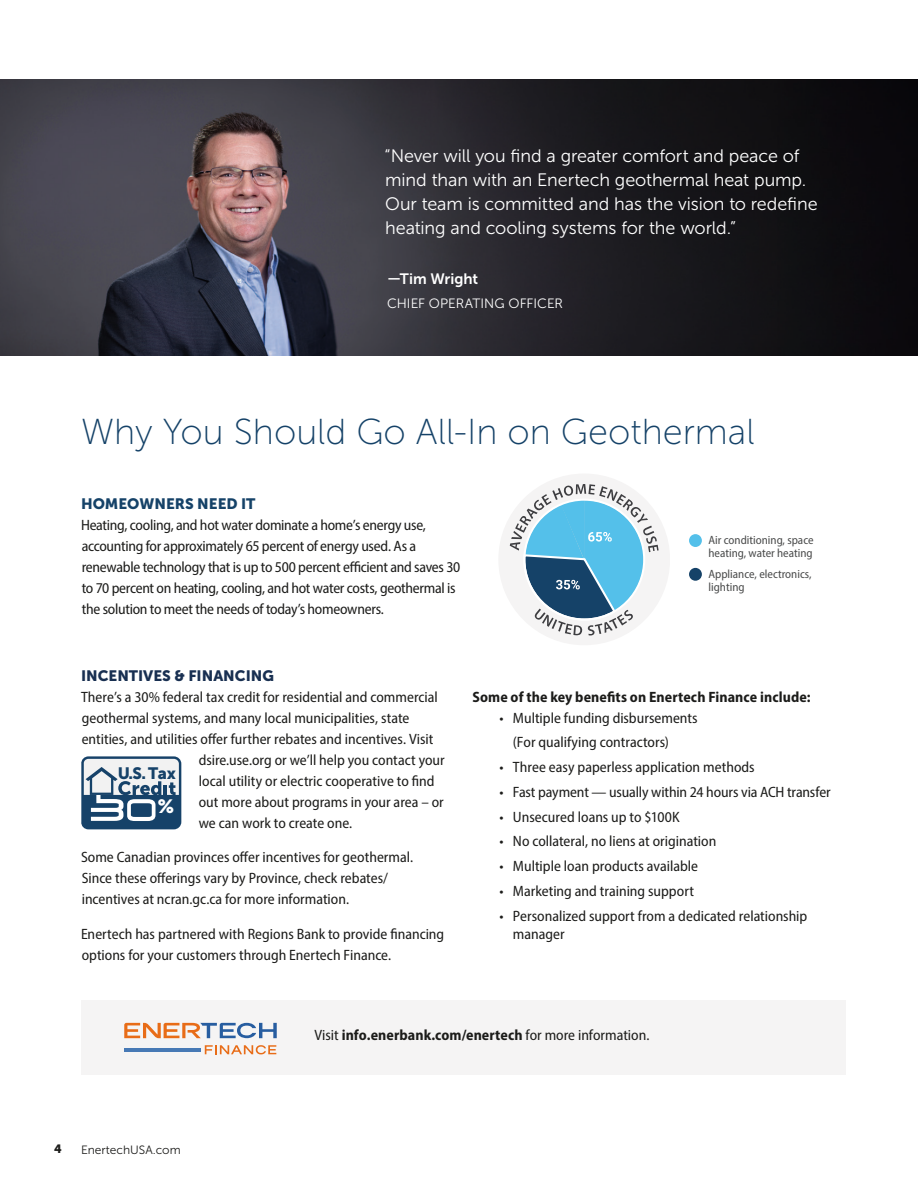
<style>
.page{position:relative;width:918px;height:1188px;background:#fff}
.page>*{position:absolute;margin:0;border:0;box-sizing:border-box;transform-origin:0 0}
.t1{font:36px "Museo Sans 100";color:#154268}
.t2{font:19.2px "Museo Sans 900";color:#fff}
.t3{font:18px/24px "Museo Sans 300";letter-spacing:-.005em;color:#fff}
.t4{font:16.35px "Museo Sans 900";color:#164269}
.t5{font:semi-condensed 15px/21px "Myriad Pro";color:#1c1c1a}
.t6{font:semi-condensed 15px/21px "Myriad Pro";letter-spacing:-.02em;color:#1c1c1a}
.t7{font:700 semi-condensed 15px "Myriad Pro";letter-spacing:.005em;color:#1c1c1a}
.t8{font:15px "Museo Sans 900";color:#182f51}
.t9{font:15px "Museo Sans 900";color:#154268}
.t10{font:15px "Museo Sans 700";color:#fff}
.t11{font:13.5px "Museo Sans 300";letter-spacing:.005em;color:#fff}
.t12{font:semi-condensed 12px/13.5px "Myriad Pro";color:#4a4b4b}
.t13{font:12px "Museo Sans 300";color:#1c1c1a}
.t14{font:12px "Museo Sans 900";color:#1c1c1a}
.s1{font-weight:400}
</style>
<div class="page">
<img style="left:0;top:80px;width:918px;height:275px">
<div style="left:498px;top:474px;width:172px;height:171px;background:#f5f4f4;border-radius:50%"></div>
<svg style="left:510px;top:484px;width:149px;height:152px"></svg>
<div style="left:689px;top:534px;width:13px;height:13px;background:#54c0ea;border-radius:50%"></div>
<div style="left:689px;top:568px;width:13px;height:13px;background:#154268;border-radius:50%"></div>
<div style="left:78px;top:754px;width:106px;height:77px;border:8px solid #fff;border-radius:6px"></div>
<div style="left:82px;top:758px;width:98px;height:70px;background:#f2f2f2;border-radius:6px"></div>
<div style="left:81px;top:756px;width:100px;height:73px;border:2px solid #164269;border-radius:6px"></div>
<svg style="left:83px;top:767px;width:97px;height:61px"></svg>
<div style="left:81px;top:1000px;width:765px;height:74px;background:#f5f4f4"></div>
<svg style="left:205px;top:1045px;width:71px;height:9px"></svg>
<hr style="left:124px;top:1048px;width:77px;height:3px;background:#4779b5">
<svg style="left:124px;top:1023px;width:153px;height:15px"></svg>
<p class="t3" style="left:384px;top:143px;width:435px">“Never will you find a greater comfort and peace of mind than with an Enertech geothermal heat pump.<br>Our team is committed and has the vision to redefine heating and cooling systems for the world.”</p>
<p class="t10" style="left:387px;top:271px;width:93px">—Tim Wright</p>
<p class="t11" style="left:387px;top:296px;width:178px">CHIEF OPERATING OFFICER</p>
<h1 class="t1" style="left:81px;top:413px;width:675px">Why You Should Go All-In on Geothermal</h1>
<p class="t9" style="left:81px;top:495px;width:176px">HOMEOWNERS NEED IT</p>
<p class="t6" style="left:81px;top:514px;width:381px">Heating, cooling, and hot water dominate a home’s energy use, accounting for approximately 65 percent of energy used. As a renewable technology that is up to 500 percent efficient and saves 30 to 70 percent on heating, cooling, and hot water costs, geothermal is the solution to meet the needs of today’s homeowners.</p>
<p class="t12" style="left:709px;top:533px;width:107px">Air conditioning, space heating, water heating</p>
<p class="t12" style="left:709px;top:567px;width:104px">Appliance, electronics, lighting</p>
<p class="t8" style="left:81px;top:667px;width:194px">INCENTIVES &amp; FINANCING</p>
<p class="t5" style="left:81px;top:686px;width:358px">There’s a 30% federal tax credit for residential and commercial</p>
<p class="t5" style="left:82px;top:707px;width:329px">geothermal systems, and many local municipalities, state</p>
<p class="t5" style="left:82px;top:728px;width:353px">entities, and utilities offer further rebates and incentives. Visit</p>
<p class="t5" style="left:199px;top:749px;width:247px">dsire.use.org or we’ll help you contact your</p>
<p class="t5" style="left:199px;top:770px;width:237px">local utility or electric cooperative to find</p>
<p class="t5" style="left:199px;top:791px;width:247px">out more about programs in your area – or</p>
<p class="t5" style="left:199px;top:812px;width:155px">we can work to create one.</p>
<p class="t5" style="left:81px;top:846px;width:334px">Some Canadian provinces offer incentives for geothermal.<br>Since these offerings vary by Province, check rebates/ incentives at ncran.gc.ca for more information.</p>
<p class="t5" style="left:81px;top:923px;width:365px">Enertech has partnered with Regions Bank to provide financing options for your customers through Enertech Finance.</p>
<p class="t4" style="left:118px;top:764px;width:60px">U.S. Tax</p>
<p class="t2" style="left:158px;top:795px;width:18px">%</p>
<p class="t7" style="left:472px;top:687px;width:340px">Some of the key benefits on Enertech Finance include:</p>
<p class="t5" style="left:513px;top:705px;width:186px;line-height:24.8px;text-indent:-14px">• Multiple funding disbursements (For qualifying contractors)</p>
<p class="t5" style="left:499px;top:756px;width:257px">• Three easy paperless application methods</p>
<p class="t5" style="left:499px;top:781px;width:333px">• Fast payment — usually within 24 hours via ACH transfer</p>
<p class="t5" style="left:499px;top:806px;width:182px">• Unsecured loans up to $100K</p>
<p class="t5" style="left:499px;top:831px;width:218px">• No collateral, no liens at origination</p>
<p class="t5" style="left:499px;top:855px;width:200px">• Multiple loan products available</p>
<p class="t5" style="left:499px;top:880px;width:196px">• Marketing and training support</p>
<p class="t5" style="left:513px;top:906px;width:296px;line-height:18px;text-indent:-14px">• Personalized support from a dedicated relationship manager</p>
<p class="t14" style="left:54px;top:1142px;width:9px">4</p>
<p class="t13" style="left:81px;top:1143px;width:101px">EnertechUSA.com</p>
<p class="t7" style="left:314px;top:1025px;width:337px"><span class="s1">Visit</span> info.enerbank.com/enertech <span class="s1">for more information.</span></p>
</div>
